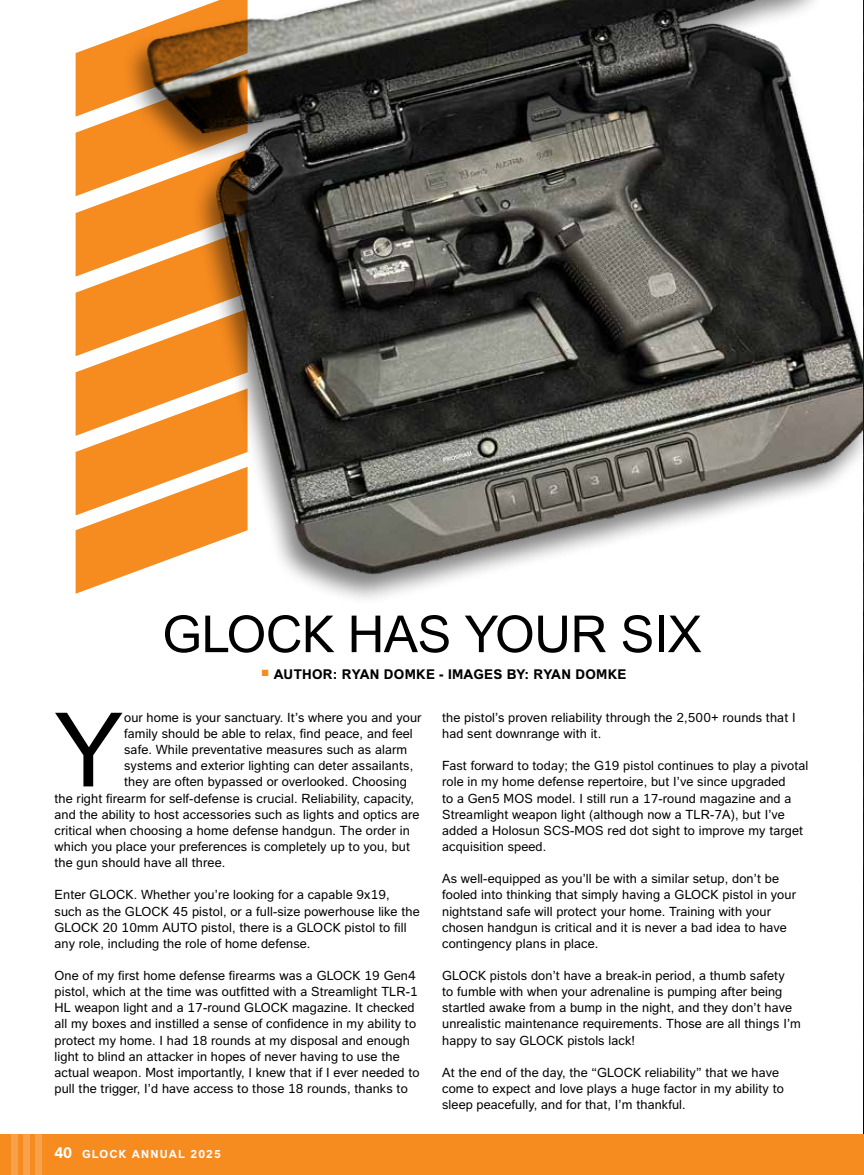
<style>
.page{position:relative;width:864px;height:1175px;background:#fff}
.page>*{position:absolute;margin:0;border:0;box-sizing:border-box;transform-origin:0 0}
.t1{font:102.9px "GLOCK Sans";color:#000}
.t2{font:51px "GLOCK Sans";letter-spacing:-.01em;color:#000}
.t3{font:700 13.5px "GLOCK Sans";letter-spacing:.02em;color:#000}
.t4{font:12.75px/16.2px "GLOCK Sans";letter-spacing:.01em;color:#000}
.t5{font:700 11.25px "GLOCK Sans";letter-spacing:.1em;color:#fff}
.s1{font-size:15px}
</style>
<div class="page">
<img style="left:75px;top:0;width:788px;height:599px">
<img style="left:863px;top:54px;width:1px;height:1080px">
<svg style="left:851px;top:0;width:13px;height:54px"></svg>
<svg style="left:76px;top:0;width:172px;height:594px"></svg>
<div style="left:0;top:1134px;width:864px;height:40px;background:#f68b1f"></div>
<div style="left:11px;top:1133px;width:7px;height:41px;background:#f7a14a"></div>
<div style="left:23px;top:1133px;width:7px;height:41px;background:#f7a14a"></div>
<div style="left:35px;top:1133px;width:7px;height:41px;background:#f7a14a"></div>
<h2 class="t2" style="left:162px;top:605px;width:541px">GLOCK HAS YOUR SIX</h2>
<p class="t3" style="left:261px;top:666px;width:367px"><sup>■</sup> AUTHOR: RYAN DOMKE - IMAGES BY: RYAN DOMKE</p>
<p class="t4" style="left:442px;top:709px;width:355px">the pistol’s proven reliability through the 2,500+ rounds that I had sent downrange with it.</p>
<p class="t4" style="left:442px;top:757px;width:368px">Fast forward to today; the G19 pistol continues to play a pivotal role in my home defense repertoire, but I’ve since upgraded<br>to a Gen5 MOS model. I still run a 17-round magazine and a Streamlight weapon light (although now a TLR-7A), but I’ve added a Holosun SCS-MOS red dot sight to improve my target acquisition speed.</p>
<p class="t4" style="left:442px;top:870px;width:355px">As well-equipped as you’ll be with a similar setup, don’t be fooled into thinking that simply having a GLOCK pistol in your nightstand safe will protect your home. Training with your chosen handgun is critical and it is never a bad idea to have contingency plans in place.</p>
<p class="t4" style="left:442px;top:967px;width:360px">GLOCK pistols don’t have a break-in period, a thumb safety<br>to fumble with when your adrenaline is pumping after being startled awake from a bump in the night, and they don’t have unrealistic maintenance requirements. Those are all things I’m happy to say GLOCK pistols lack!</p>
<p class="t4" style="left:442px;top:1064px;width:343px">At the end of the day, the “GLOCK reliability” that we have come to expect and love plays a huge factor in my ability to sleep peacefully, and for that, I’m thankful.</p>
<h1 class="t1" style="left:55px;top:691px;width:70px">Y</h1>
<p class="t4" style="left:124px;top:709px;width:299px">our home is your sanctuary. It’s where you and your</p>
<p class="t4" style="left:124px;top:725px;width:290px">family should be able to relax, find peace, and feel</p>
<p class="t4" style="left:124px;top:741px;width:284px">safe. While preventative measures such as alarm</p>
<p class="t4" style="left:124px;top:757px;width:291px">systems and exterior lighting can deter assailants,</p>
<p class="t4" style="left:124px;top:774px;width:284px">they are often bypassed or overlooked. Choosing</p>
<p class="t4" style="left:55px;top:790px;width:361px">the right firearm for self-defense is crucial. Reliability, capacity,</p>
<p class="t4" style="left:55px;top:806px;width:367px">and the ability to host accessories such as lights and optics are</p>
<p class="t4" style="left:55px;top:822px;width:357px">critical when choosing a home defense handgun. The order in</p>
<p class="t4" style="left:55px;top:838px;width:357px">which you place your preferences is completely up to you, but</p>
<p class="t4" style="left:55px;top:854px;width:172px">the gun should have all three.</p>
<p class="t4" style="left:55px;top:886px;width:367px">Enter GLOCK. Whether you’re looking for a capable 9x19, such as the GLOCK 45 pistol, or a full-size powerhouse like the GLOCK 20 10mm AUTO pistol, there is a GLOCK pistol to fill any role, including the role of home defense.</p>
<p class="t4" style="left:55px;top:967px;width:367px">One of my first home defense firearms was a GLOCK 19 Gen4 pistol, which at the time was outfitted with a Streamlight TLR-1<br>HL weapon light and a 17-round GLOCK magazine. It checked all my boxes and instilled a sense of confidence in my ability to protect my home. I had 18 rounds at my disposal and enough light to blind an attacker in hopes of never having to use the actual weapon. Most importantly, I knew that if I ever needed to pull the trigger, I’d have access to those 18 rounds, thanks to</p>
<p class="t5" style="left:54px;top:1147px;width:168px"><span class="s1">40</span> GLOCK ANNUAL 2025</p>
</div>
